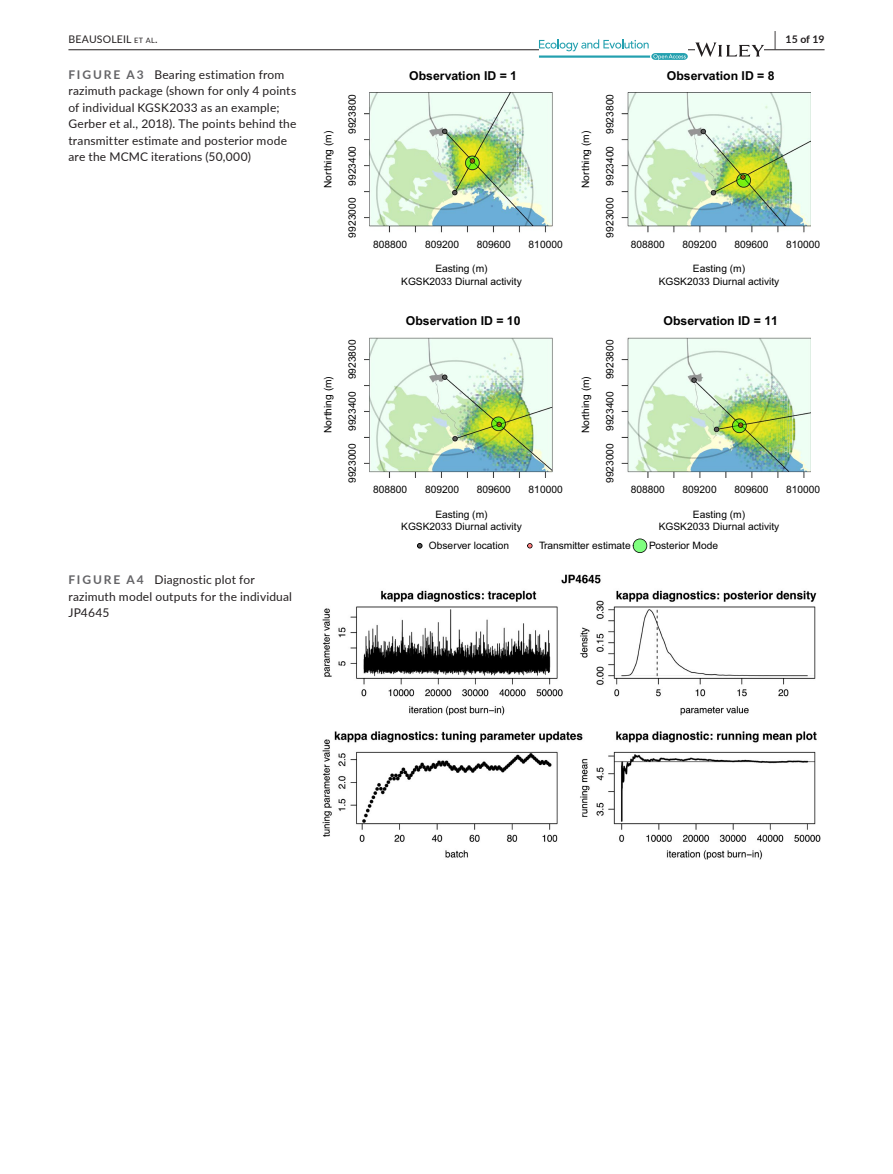
<style>
.page{position:relative;width:893px;height:1174px;background:#fff}
.page>*{position:absolute;margin:0;border:0;box-sizing:border-box;transform-origin:0 0}
.t1{font:700 12.3px "Arial";color:#000}
.t2{font:12px/16.5px "Lato";letter-spacing:.015em;color:#231f20}
.t3{font:10.5px "Lato";letter-spacing:.02em;color:#231f20}
.t4{font:700 10.5px "Lato";color:#231f20}
.t5{font:10.2px "Arial";color:#000}
.s1{font-size:7.35px}
.s2{font-size:19.5px}
.s3{font-weight:700;color:#636366}
</style>
<div class="page">
<hr style="left:68px;top:49px;width:756px;height:1px;background:#231f20">
<svg style="left:539px;top:39px;width:149px;height:21px"></svg>
<svg style="left:695px;top:42px;width:69px;height:15px"></svg>
<img style="left:364px;top:92px;width:446px;height:385px">
<svg style="left:417px;top:543px;width:5px;height:5px"></svg>
<svg style="left:527px;top:543px;width:5px;height:5px"></svg>
<svg style="left:633px;top:538px;width:14px;height:15px"></svg>
<img style="left:323px;top:575px;width:497px;height:284px">
<p class="t3" style="left:68px;top:31px;width:91px">BEAUSOLEIL <span class="s1">et al</span>.</p>
<p class="t4" style="left:774px;top:31px;width:52px"><span class="s2">|</span> 15 of 19</p>
<p class="t2" style="left:68px;top:66px;width:230px"><span class="s3">FIGURE A3</span> Bearing estimation from razimuth package (shown for only 4 points of individual KGSK2033 as an example; Gerber et al., 2018). The points behind the transmitter estimate and posterior mode are the MCMC iterations (50,000)</p>
<p class="t1" style="left:409px;top:67px;width:109px">Observation ID = 1</p>
<p class="t1" style="left:667px;top:67px;width:109px">Observation ID = 8</p>
<p class="t5" style="left:346px;top:237px;width:145px;rotate:-90deg">9923000 9923400 9923800</p>
<p class="t5" style="left:603px;top:237px;width:145px;rotate:-90deg">9923000 9923400 9923800</p>
<p class="t5" style="left:579px;top:188px;width:59px;rotate:-90deg">Northing (m)</p>
<p class="t5" style="left:321px;top:188px;width:59px;rotate:-90deg">Northing (m)</p>
<p class="t2" style="left:68px;top:571px;width:225px"><span class="s3">FIGURE A4</span> Diagnostic plot for razimuth model outputs for the individual<br>JP4645</p>
<p class="t5" style="left:321px;top:433px;width:59px;rotate:-90deg">Northing (m)</p>
<p class="t5" style="left:346px;top:483px;width:145px;rotate:-90deg">9923000 9923400 9923800</p>
<p class="t5" style="left:373px;top:237px;width:36px">808800</p>
<p class="t5" style="left:425px;top:237px;width:36px">809200</p>
<p class="t5" style="left:477px;top:237px;width:36px">809600</p>
<p class="t5" style="left:529px;top:237px;width:36px">810000</p>
<p class="t5" style="left:631px;top:237px;width:36px">808800</p>
<p class="t5" style="left:683px;top:237px;width:36px">809200</p>
<p class="t5" style="left:734px;top:237px;width:36px">809600</p>
<p class="t5" style="left:786px;top:237px;width:36px">810000</p>
<p class="t5" style="left:435px;top:262px;width:54px">Easting (m)</p>
<p class="t5" style="left:693px;top:262px;width:54px">Easting (m)</p>
<p class="t5" style="left:401px;top:274px;width:122px">KGSK2033 Diurnal activity</p>
<p class="t5" style="left:659px;top:274px;width:122px">KGSK2033 Diurnal activity</p>
<p class="t1" style="left:406px;top:312px;width:116px">Observation ID = 10</p>
<p class="t1" style="left:663px;top:312px;width:116px">Observation ID = 11</p>
<p class="t5" style="left:579px;top:433px;width:59px;rotate:-90deg">Northing (m)</p>
<p class="t5" style="left:603px;top:483px;width:145px;rotate:-90deg">9923000 9923400 9923800</p>
<p class="t5" style="left:373px;top:483px;width:36px">808800</p>
<p class="t5" style="left:425px;top:483px;width:36px">809200</p>
<p class="t5" style="left:477px;top:483px;width:36px">809600</p>
<p class="t5" style="left:529px;top:483px;width:36px">810000</p>
<p class="t5" style="left:631px;top:483px;width:36px">808800</p>
<p class="t5" style="left:683px;top:483px;width:36px">809200</p>
<p class="t5" style="left:734px;top:483px;width:36px">809600</p>
<p class="t5" style="left:786px;top:483px;width:36px">810000</p>
<p class="t5" style="left:435px;top:507px;width:54px">Easting (m)</p>
<p class="t5" style="left:693px;top:507px;width:54px">Easting (m)</p>
<p class="t5" style="left:401px;top:519px;width:122px">KGSK2033 Diurnal activity</p>
<p class="t5" style="left:659px;top:519px;width:122px">KGSK2033 Diurnal activity</p>
<p class="t5" style="left:429px;top:539px;width:82px">Observer location</p>
<p class="t5" style="left:539px;top:539px;width:93px">Transmitter estimate</p>
<p class="t5" style="left:649px;top:539px;width:70px">Posterior Mode</p>
</div>
